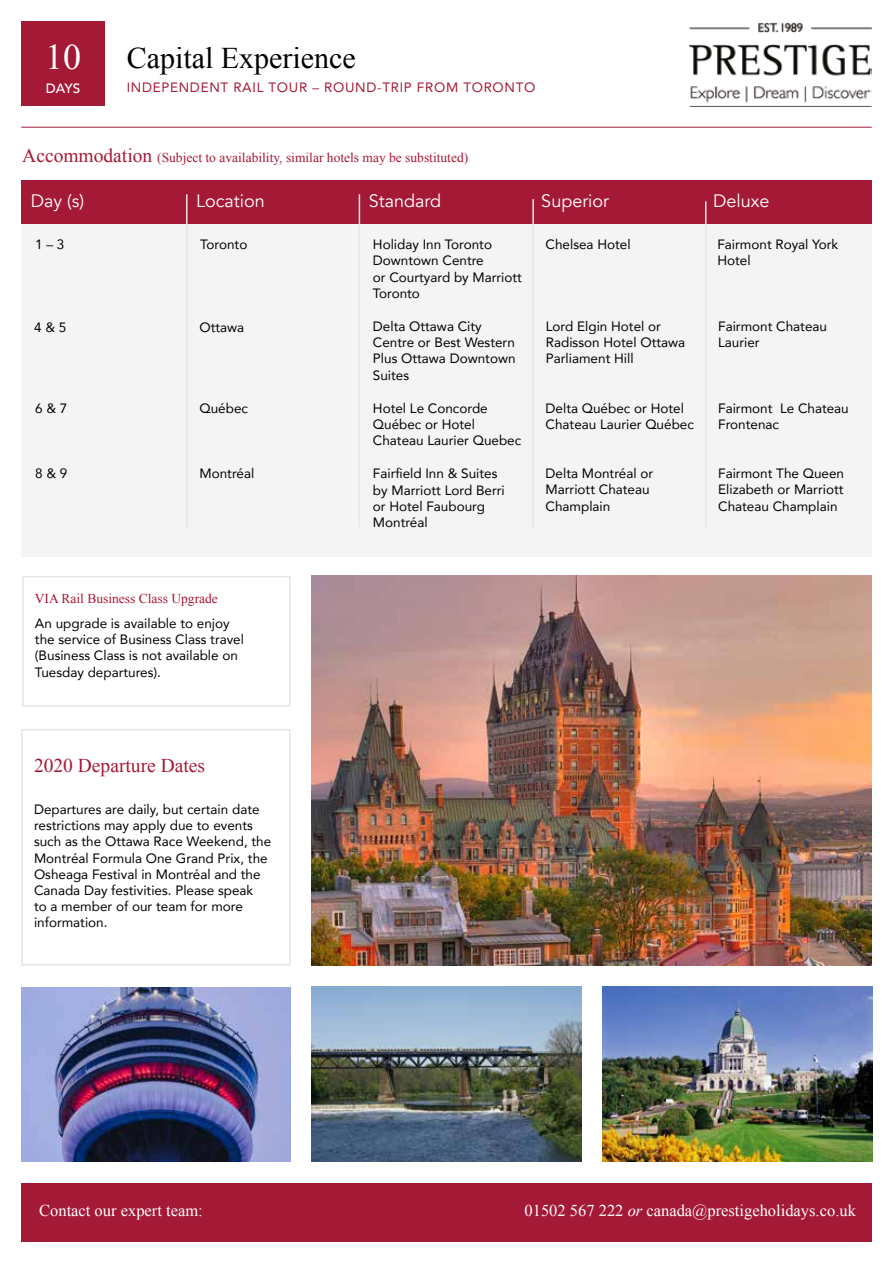
<style>
.page{position:relative;width:893px;height:1263px;background:#fff}
.page>*{position:absolute;margin:0;border:0;box-sizing:border-box;transform-origin:0 0}
.t1{font:36px "Times New Roman";color:#fff}
.t2{font:30px "Times New Roman";color:#000}
.What_s_Included_Head{font:19.5px "Times New Roman";color:#a41936}
.Accommodation_Table{font:18px "Avenir";color:#fff}
.Body_Text_Contact{font:16.5px "Times New Roman";color:#fff}
.Note_text{font:13.5px/16.2px "Avenir";color:#000}
.Accommodation_Table-2{font:13.5px/16.2px "Avenir";color:#000}
.What_s_Included_Head-2{font:13.5px "Times New Roman";color:#a41936}
.t3{font:13.5px "Avenir";letter-spacing:.05em;color:#a41936}
.Note_Upgrade_Heading{font:13.5px "Times New Roman";color:#a41936}
.t4{font:500 13.5px "Avenir";color:#fff}
.s1{font-size:19.5px}
.s2{font-style:italic}
</style>
<div class="page">
<img style="left:690px;top:22px;width:182px;height:85px">
<div style="left:21px;top:21px;width:84px;height:85px;background:#a41936"></div>
<div style="left:21px;top:1183px;width:851px;height:59px;background:#a41936"></div>
<hr style="left:21px;top:127px;width:851px;height:1px;background:#a41936">
<div style="left:21px;top:186px;width:851px;height:370px;background:#f5f4f4"></div>
<div style="left:21px;top:180px;width:851px;height:43px;background:#a41936"></div>
<hr style="left:186px;top:194px;width:2px;height:333px;background:#e7e4e5">
<hr style="left:359px;top:194px;width:1px;height:333px;background:#e7e4e5">
<hr style="left:532px;top:199px;width:2px;height:328px;background:#e7e4e5">
<hr style="left:705px;top:201px;width:1px;height:326px;background:#e7e4e5">
<div style="left:22px;top:576px;width:269px;height:131px;background:#fff;border:2px solid #e7e4e5"></div>
<div style="left:21px;top:729px;width:270px;height:236px;border:2px solid #e7e4e5"></div>
<img style="left:602px;top:987px;width:270px;height:174px">
<img style="left:312px;top:987px;width:269px;height:174px">
<img style="left:312px;top:576px;width:560px;height:389px">
<img style="left:21px;top:987px;width:270px;height:174px">
<h1 class="t1" style="left:45px;top:33px;width:37px">10</h1>
<p class="t4" style="left:46px;top:76px;width:36px">DAYS</p>
<h2 class="t2" style="left:127px;top:37px;width:231px">Capital Experience</h2>
<p class="t3" style="left:127px;top:77px;width:410px">INDEPENDENT RAIL TOUR – ROUND-TRIP FROM TORONTO</p>
<p class="What_s_Included_Head-2" style="left:22px;top:149px;width:447px"><span class="s1">Accommodation</span> (Subject to availability, similar hotels may be substituted)</p>
<p class="Accommodation_Table" style="left:31px;top:190px;width:55px">Day (s)</p>
<p class="Accommodation_Table-2" style="left:35px;top:236px;width:31px">1 – 3</p>
<p class="Accommodation_Table" style="left:369px;top:190px;width:74px">Standard</p>
<p class="Accommodation_Table-2" style="left:373px;top:236px;width:151px">Holiday Inn Toronto<br>Downtown Centre<br>or Courtyard by Marriott<br>Toronto</p>
<p class="Accommodation_Table-2" style="left:373px;top:318px;width:144px">Delta Ottawa City<br>Centre or Best Western<br>Plus Ottawa Downtown<br>Suites</p>
<p class="Accommodation_Table-2" style="left:373px;top:400px;width:150px">Hotel Le Concorde<br>Québec or Hotel<br>Chateau Laurier Quebec</p>
<p class="Accommodation_Table-2" style="left:373px;top:465px;width:133px">Fairfield Inn &amp; Suites by Marriott Lord Berri or Hotel Faubourg<br>Montréal</p>
<p class="Accommodation_Table" style="left:196px;top:190px;width:70px">Location</p>
<p class="Accommodation_Table-2" style="left:200px;top:236px;width:49px">Toronto</p>
<p class="Note_text" style="left:34px;top:318px;width:34px">4 &amp; 5</p>
<p class="Note_text" style="left:200px;top:318px;width:46px">Ottawa</p>
<p class="Note_text" style="left:200px;top:400px;width:50px">Québec</p>
<p class="Note_text" style="left:35px;top:400px;width:34px">6 &amp; 7</p>
<p class="Note_text" style="left:35px;top:465px;width:34px">8 &amp; 9</p>
<p class="Note_text" style="left:200px;top:465px;width:56px">Montréal</p>
<p class="Accommodation_Table" style="left:541px;top:190px;width:69px">Superior</p>
<p class="Accommodation_Table-2" style="left:546px;top:236px;width:87px">Chelsea Hotel</p>
<p class="Note_text" style="left:546px;top:317px;width:141px">Lord Elgin Hotel or<br>Radisson Hotel Ottawa<br>Parliament Hill</p>
<p class="Note_text" style="left:546px;top:400px;width:150px">Delta Québec or Hotel<br>Chateau Laurier Québec</p>
<p class="Note_text" style="left:546px;top:465px;width:109px">Delta Montréal or<br>Marriott Chateau<br>Champlain</p>
<p class="Accommodation_Table" style="left:713px;top:190px;width:58px">Deluxe</p>
<p class="Accommodation_Table-2" style="left:717px;top:236px;width:122px">Fairmont Royal York<br>Hotel</p>
<p class="Note_text" style="left:718px;top:317px;width:110px">Fairmont Chateau<br>Laurier</p>
<p class="Note_text" style="left:718px;top:400px;width:132px">Fairmont Le Chateau<br>Frontenac</p>
<p class="Note_text" style="left:718px;top:465px;width:127px;text-align:justify">Fairmont The Queen Elizabeth or Marriott Chateau Champlain</p>
<p class="Note_Upgrade_Heading" style="left:35px;top:590px;width:184px">VIA Rail Business Class Upgrade</p>
<p class="Note_text" style="left:35px;top:615px;width:211px">An upgrade is available to enjoy the service of Business Class travel (Business Class is not available on<br>Tuesday departures).</p>
<p class="What_s_Included_Head" style="left:34px;top:752px;width:173px">2020 Departure Dates</p>
<p class="Note_text" style="left:34px;top:801px;width:239px">Departures are daily, but certain date restrictions may apply due to events such as the Ottawa Race Weekend, the Montréal Formula One Grand Prix, the Osheaga Festival in Montréal and the Canada Day festivities. Please speak<br>to a member of our team for more information.</p>
<p class="Body_Text_Contact" style="left:39px;top:1200px;width:165px">Contact our expert team:</p>
<p class="Body_Text_Contact" style="left:525px;top:1200px;width:333px">01502 567 222 <span class="s2">or</span> canada@prestigeholidays.co.uk</p>
</div>
